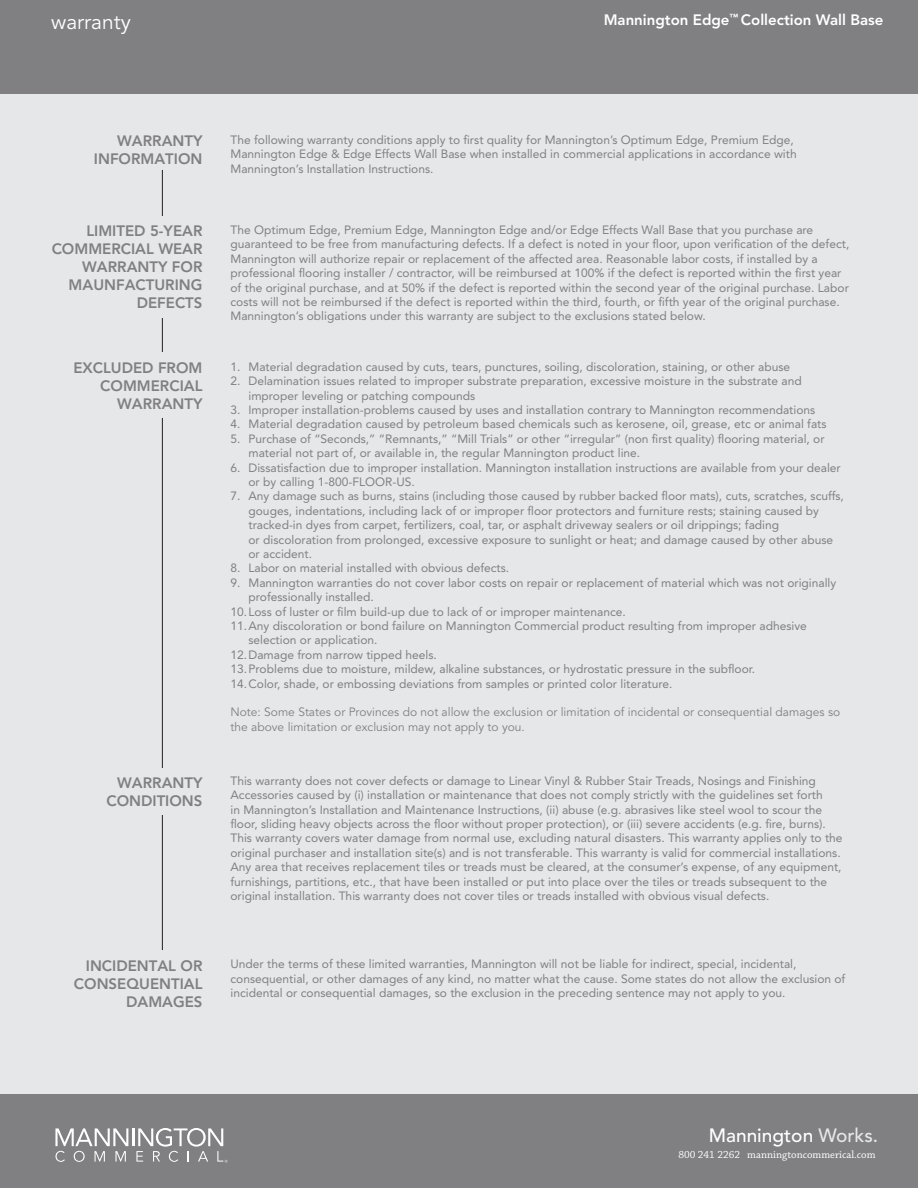
<style>
.page{position:relative;width:918px;height:1188px;background:#e6e7e9}
.page>*{position:absolute;margin:0;border:0;box-sizing:border-box;transform-origin:0 0}
.t1{font:21px "Avenir";color:#fff}
.t2{font:500 19.2px "Avenir";color:#fff}
.t3{font:800 15px/18px "Avenir";color:#808083;text-align:right}
.t4{font:800 15px "Avenir";color:#fff}
.t5{font:12px/14.4px "Avenir";color:#808083}
.t6{font:12px/14.4px "Avenir";color:#808083}
.t7{font:10.8px "Chaparral Pro";color:#fff}
.s1{color:#e6e7e9}
</style>
<div class="page">
<div style="left:0;top:1094px;width:918px;height:94px;background:#808083"></div>
<div style="left:0;top:0;width:918px;height:94px;background:#808083"></div>
<hr style="left:162px;top:162px;width:1px;height:850px;background:#231f20">
<div style="left:14px;top:135px;width:188px;height:34px;background:#e6e7e9"></div>
<div style="left:14px;top:216px;width:188px;height:101px;background:#e6e7e9"></div>
<div style="left:14px;top:352px;width:188px;height:65px;background:#e6e7e9"></div>
<div style="left:14px;top:768px;width:188px;height:47px;background:#e6e7e9"></div>
<div style="left:14px;top:950px;width:188px;height:66px;background:#e6e7e9"></div>
<svg style="left:55px;top:1128px;width:173px;height:35px"></svg>
<h1 class="t1" style="left:51px;top:10px;width:81px">warranty</h1>
<p class="t4" style="left:604px;top:11px;width:281px">MANNINGTON EDGE<sup>™</sup> COLLECTION WALL BASE</p>
<p class="t3" style="left:94px;top:132px;width:110px">WARRANTY<br>INFORMATION</p>
<p class="t5" style="left:231px;top:133px;width:568px">The following warranty conditions apply to first quality for Mannington’s Optimum Edge, Premium Edge,<br>Mannington Edge &amp; Edge Effects Wall Base when installed in commercial applications in accordance with<br>Mannington’s Installation Instructions.</p>
<p class="t3" style="left:86px;top:222px;width:118px">LIM ITED 5-YEAR</p>
<p class="t3" style="left:52px;top:240px;width:36px">COMME</p>
<p class="t3" style="left:69px;top:240px;width:135px">RCIAL WEAR<br>WARRANTY FOR<br>MAUNFACTURING<br>DEFECTS</p>
<p class="t3" style="left:100px;top:358px;width:101px;text-align:left;text-indent:-27px">EXCLUDED FROM<br>COMME</p>
<p class="t3" style="left:117px;top:376px;width:87px">RCIAL<br>WARRANTY</p>
<p class="t3" style="left:106px;top:774px;width:98px">WARRANTY<br>CONDITIONS</p>
<p class="t3" style="left:74px;top:957px;width:130px">INCIDENTAL OR<br>CONSEQUENTIAL<br>DAMAGES</p>
<p class="t5" style="left:231px;top:223px;width:620px">The Optimum Edge, Premium Edge, Mannington Edge and/or Edge Effects Wall Base that you purchase are guaranteed to be free from manufacturing defects. If a defect is noted in your floor, upon verification of the defect, Mannington will authorize repair or replacement of the affected area. Reasonable labor costs, if installed by a professional flooring installer / contractor, will be reimbursed at 100% if the defect is reported within the first year of the original purchase, and at 50% if the defect is reported within the second year of the original purchase. Labor costs will not be reimbursed if the defect is reported within the third, fourth, or fifth year of the original purchase.<br>Mannington’s obligations under this warranty are subject to the exclusions stated below.</p>
<p class="t5" style="left:231px;top:360px;width:561px">1. Material degradation caused by cuts, tears, punctures, soiling, discoloration, staining, or other abuse</p>
<p class="t5" style="left:249px;top:374px;width:555px;text-indent:-18px">2. Delamination issues related to improper substrate preparation, excessive moisture in the substrate and improper leveling or patching compounds</p>
<p class="t5" style="left:231px;top:403px;width:586px">3. Improper installation-problems caused by uses and installation contrary to Mannington recommendations</p>
<p class="t5" style="left:231px;top:417px;width:598px">4. Material degradation caused by petroleum based chemicals such as kerosene, oil, grease, etc or animal fats</p>
<p class="t5" style="left:249px;top:432px;width:578px;text-indent:-18px">5. Purchase of “Seconds,” “Remnants,” “Mill Trials” or other “irregular” (non first quality) flooring material, or material not part of, or available in, the regular Mannington product line.</p>
<p class="t5" style="left:249px;top:460px;width:594px;text-indent:-18px">6. Dissatisfaction due to improper installation. Mannington installation instructions are available from your dealer or by calling 1-800-FLOOR-US.</p>
<p class="t5" style="left:249px;top:489px;width:597px;text-indent:-18px">7. Any damage such as burns, stains (including those caused by rubber backed floor mats), cuts, scratches, scuffs, gouges, indentations, including lack of or improper floor protectors and furniture rests; staining caused by tracked-in dyes from carpet, fertilizers, coal, tar, or asphalt driveway sealers or oil drippings; fading<br>or discoloration from prolonged, excessive exposure to sunlight or heat; and damage caused by other abuse or accident.</p>
<p class="t5" style="left:231px;top:561px;width:280px">8. Labor on material installed with obvious defects.</p>
<p class="t5" style="left:231px;top:576px;width:607px">9. Mannington warranties do not cover labor costs on repair or replacement of material which was not originally</p>
<p class="t5" style="left:249px;top:590px;width:127px">professionally installed.</p>
<p class="t5" style="left:231px;top:604px;width:397px">10.Loss of luster or film build-up due to lack of or improper maintenance.</p>
<p class="t5" style="left:231px;top:619px;width:578px">11.Any discoloration or bond failure on Mannington Commercial product resulting from improper adhesive</p>
<p class="t5" style="left:249px;top:633px;width:130px">selection or application.</p>
<p class="t5" style="left:231px;top:648px;width:208px">12.Damage from narrow tipped heels.</p>
<p class="t5" style="left:231px;top:662px;width:526px">13.Problems due to moisture, mildew, alkaline substances, or hydrostatic pressure in the subfloor.</p>
<p class="t5" style="left:231px;top:676px;width:444px">14.Color, shade, or embossing deviations from samples or printed color literature.</p>
<p class="t6" style="left:231px;top:705px;width:611px">Note: Some States or Provinces do not allow the exclusion or limitation of incidental or consequential damages so the above limitation or exclusion may not apply to you.</p>
<p class="t5" style="left:231px;top:774px;width:614px">This warranty does not cover defects or damage to Linear Vinyl &amp; Rubber Stair Treads, Nosings and Finishing Accessories caused by (i) installation or maintenance that does not comply strictly with the guidelines set forth<br>in Mannington’s Installation and Maintenance Instructions, (ii) abuse (e.g. abrasives like steel wool to scour the floor, sliding heavy objects across the floor without proper protection), or (iii) severe accidents (e.g. fire, burns).<br>This warranty covers water damage from normal use, excluding natural disasters. This warranty applies only to the original purchaser and installation site(s) and is not transferable. This warranty is valid for commercial installations.<br>Any area that receives replacement tiles or treads must be cleared, at the consumer’s expense, of any equipment, furnishings, partitions, etc., that have been installed or put into place over the tiles or treads subsequent to the original installation. This warranty does not cover tiles or treads installed with obvious visual defects.</p>
<p class="t5" style="left:231px;top:957px;width:616px">Under the terms of these limited warranties, Mannington will not be liable for indirect, special, incidental, consequential, or other damages of any kind, no matter what the cause. Some states do not allow the exclusion of incidental or consequential damages, so the exclusion in the preceding sentence may not apply to you.</p>
<h2 class="t2" style="left:709px;top:1124px;width:171px">Mannington <span class="s1">Works.</span></h2>
<p class="t7" style="left:678px;top:1149px;width:199px">800 241 2262 manningtoncommerical.com</p>
</div>
